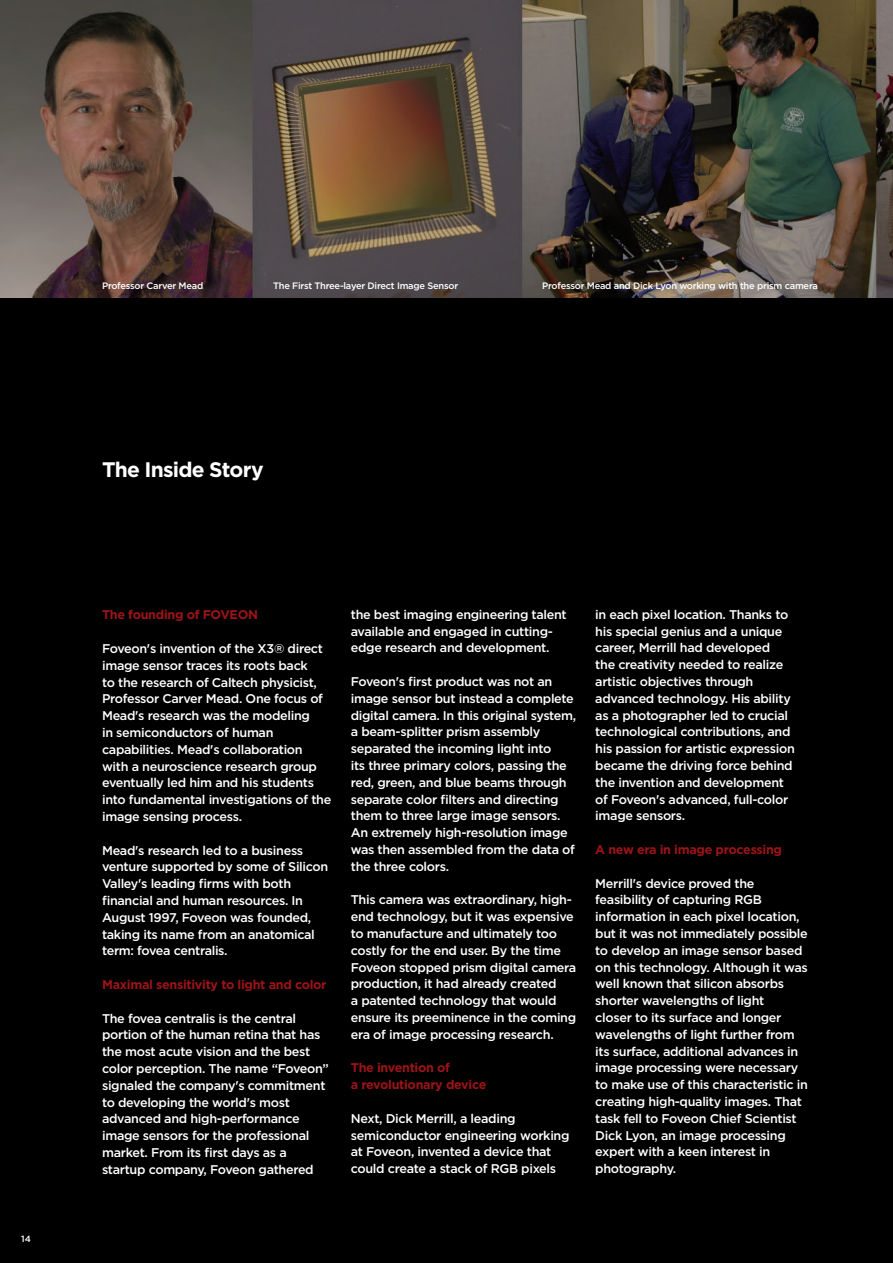
<style>
.page{position:relative;width:893px;height:1263px;background:#000}
.page>*{position:absolute;margin:0;border:0;box-sizing:border-box;transform-origin:0 0}
.t1{font:700 21px "Gotham";letter-spacing:-.035em;color:#fff}
.t2{font:500 12.6px/16.8px "Gotham";letter-spacing:-.025em;color:#fff}
.t3{font:700 12.6px/16.8px "Gotham";letter-spacing:-.025em;color:#9c1418}
.t4{font:500 9.3px "Gotham";letter-spacing:-.025em;color:#fff}
.t5{font:500 9px "Gotham";color:#fff}
</style>
<div class="page">
<img style="left:0;top:0;width:893px;height:298px">
<p class="t5" style="left:21px;top:1233px;width:11px">14</p>
<p class="t4" style="left:102px;top:280px;width:103px">Professor Carver Mead</p>
<p class="t4" style="left:273px;top:280px;width:187px">The First Three-layer Direct Image Sensor</p>
<p class="t4" style="left:542px;top:280px;width:277px">Professor Mead and Dick Lyon working with the prism camera</p>
<h1 class="t1" style="left:102px;top:457px;width:163px">The Inside Story</h1>
<p class="t3" style="left:102px;top:606px;width:158px">The founding of FOVEON</p>
<p class="t2" style="left:102px;top:640px;width:231px">Foveon's invention of the X3® direct image sensor traces its roots back<br>to the research of Caltech physicist, Professor Carver Mead. One focus of Mead's research was the modeling<br>in semiconductors of human capabilities. Mead's collaboration with a neuroscience research group eventually led him and his students into fundamental investigations of the image sensing process.</p>
<p class="t2" style="left:102px;top:841px;width:228px">Mead's research led to a business venture supported by some of Silicon<br>Valley's leading firms with both financial and human resources. In<br>August 1997, Foveon was founded, taking its name from an anatomical term: fovea centralis.</p>
<p class="t3" style="left:102px;top:976px;width:226px">Maximal sensitivity to light and color</p>
<p class="t2" style="left:102px;top:1009px;width:228px">The fovea centralis is the central portion of the human retina that has the most acute vision and the best color perception. The name “Foveon” signaled the company's commitment to developing the world's most advanced and high-performance image sensors for the professional market. From its first days as a startup company, Foveon gathered</p>
<p class="t2" style="left:351px;top:606px;width:217px">the best imaging engineering talent available and engaged in cutting&shy;edge research and development.</p>
<p class="t2" style="left:351px;top:673px;width:227px">Foveon's first product was not an image sensor but instead a complete digital camera. In this original system, a beam-splitter prism assembly separated the incoming light into<br>its three primary colors, passing the red, green, and blue beams through separate color filters and directing them to three large image sensors.<br>An extremely high-resolution image was then assembled from the data of the three colors.</p>
<p class="t2" style="left:351px;top:891px;width:227px">This camera was extraordinary, high&shy;end technology, but it was expensive to manufacture and ultimately too costly for the end user. By the time Foveon stopped prism digital camera production, it had already created<br>a patented technology that would ensure its preeminence in the coming era of image processing research.</p>
<p class="t3" style="left:351px;top:1059px;width:137px">The invention of<br>a revolutionary device</p>
<p class="t2" style="left:351px;top:1110px;width:220px">Next, Dick Merrill, a leading semiconductor engineering working at Foveon, invented a device that could create a stack of RGB pixels</p>
<p class="t2" style="left:595px;top:606px;width:201px">in each pixel location. Thanks to his special genius and a unique career, Merrill had developed<br>the creativity needed to realize artistic objectives through advanced technology. His ability as a photographer led to crucial technological contributions, and his passion for artistic expression became the driving force behind the invention and development of Foveon's advanced, full-color image sensors.</p>
<p class="t3" style="left:595px;top:841px;width:188px">A new era in image processing</p>
<p class="t2" style="left:595px;top:874px;width:214px">Merrill's device proved the feasibility of capturing RGB information in each pixel location, but it was not immediately possible to develop an image sensor based on this technology. Although it was well known that silicon absorbs shorter wavelengths of light<br>closer to its surface and longer wavelengths of light further from its surface, additional advances in image processing were necessary to make use of this characteristic in creating high-quality images. That task fell to Foveon Chief Scientist<br>Dick Lyon, an image processing expert with a keen interest in photography.</p>
</div>
